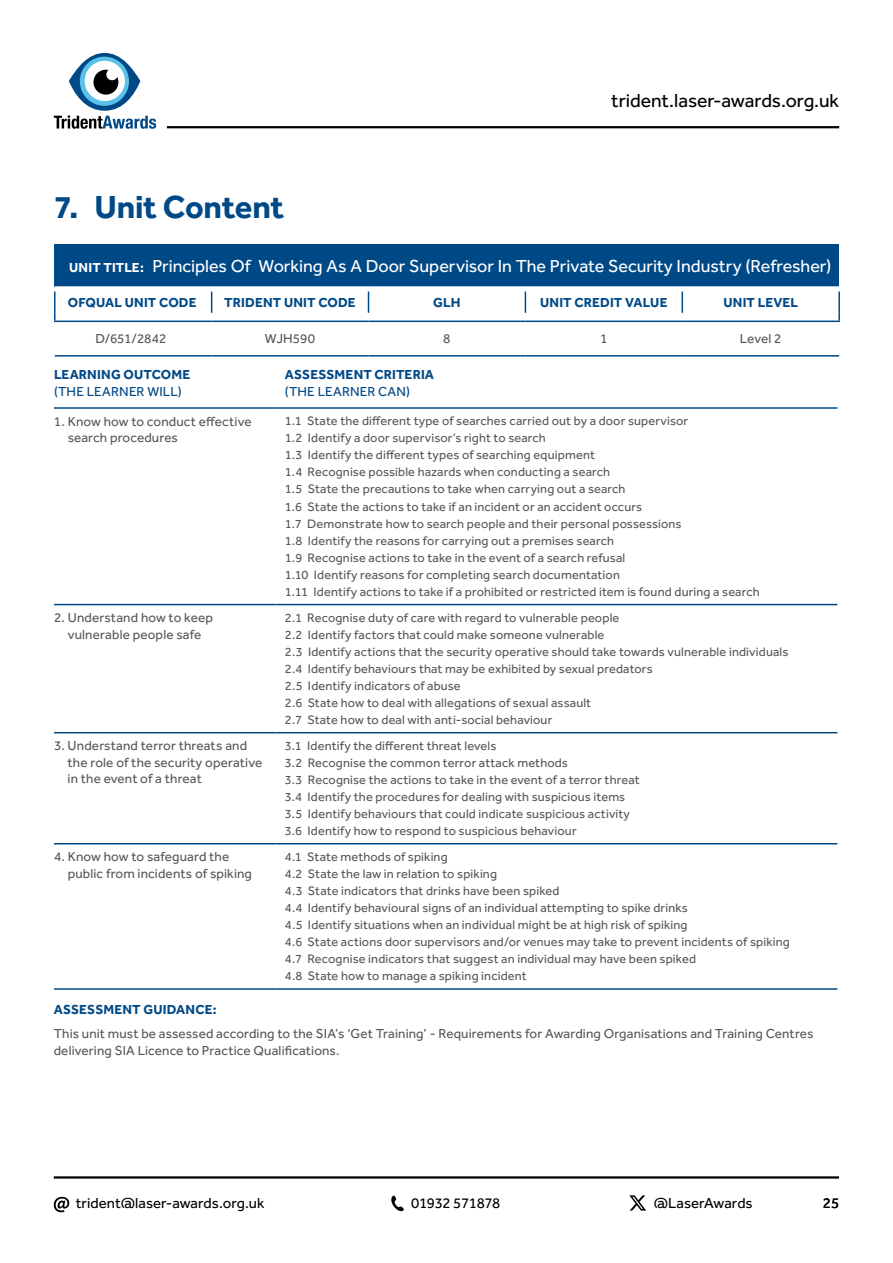
<style>
.page{position:relative;width:893px;height:1263px;background:#fff}
.page>*{position:absolute;margin:0;border:0;box-sizing:border-box;transform-origin:0 0}
.t1{font:700 33px "Effra";letter-spacing:-.01em;color:#004987}
.t2{font:19.5px "Effra";letter-spacing:-.005em;color:#000}
.t3{font:18px "Effra";color:#fff}
.t4{font:15px "Effra";color:#000}
.t5{font:15px "Effra";letter-spacing:-.025em;color:#000}
.t6{font:13.5px/16.5px "Effra";letter-spacing:.01em;color:#575756}
.t7{font:700 13.5px "Effra";letter-spacing:.01em;color:#004987}
.t8{font:13.5px "Effra";letter-spacing:.015em;color:#004987}
.t9{font:12.75px/17.1px "Effra";letter-spacing:.01em;color:#575756}
.s1{font-weight:700;font-size:13.5px}
</style>
<div class="page">
<hr style="left:167px;top:126px;width:672px;height:2px;background:#000">
<svg style="left:69px;top:53px;width:71px;height:58px"></svg>
<svg style="left:80px;top:57px;width:49px;height:49px"></svg>
<div style="left:85px;top:61px;width:40px;height:40px;background:#fff;border-radius:50%"></div>
<svg style="left:54px;top:116px;width:102px;height:13px"></svg>
<svg style="left:93px;top:70px;width:25px;height:25px"></svg>
<hr style="left:54px;top:1176px;width:785px;height:2px;background:#000">
<svg style="left:391px;top:1195px;width:13px;height:17px"></svg>
<svg style="left:54px;top:1197px;width:15px;height:15px"></svg>
<svg style="left:629px;top:1195px;width:17px;height:15px"></svg>
<hr style="left:54px;top:407px;width:222px;height:2px;background:#004987">
<hr style="left:276px;top:407px;width:561px;height:2px;background:#004987">
<hr style="left:54px;top:604px;width:222px;height:1px;background:#004987">
<hr style="left:54px;top:732px;width:222px;height:1px;background:#004987">
<hr style="left:54px;top:843px;width:222px;height:1px;background:#004987">
<hr style="left:54px;top:988px;width:222px;height:2px;background:#004987">
<hr style="left:276px;top:604px;width:561px;height:1px;background:#004987">
<hr style="left:276px;top:732px;width:561px;height:1px;background:#004987">
<hr style="left:276px;top:843px;width:561px;height:1px;background:#004987">
<hr style="left:276px;top:988px;width:561px;height:2px;background:#004987">
<div style="left:55px;top:244px;width:784px;height:43px;background:#004987"></div>
<svg style="left:55px;top:291px;width:784px;height:32px"></svg>
<hr style="left:54px;top:292px;width:2px;height:21px;background:#004987">
<svg style="left:211px;top:292px;width:1px;height:21px"></svg>
<svg style="left:368px;top:292px;width:1px;height:21px"></svg>
<svg style="left:525px;top:292px;width:1px;height:21px"></svg>
<hr style="left:681px;top:292px;width:2px;height:21px;background:#004987">
<hr style="left:838px;top:292px;width:2px;height:21px;background:#004987">
<svg style="left:54px;top:313px;width:2px;height:8px"></svg>
<hr style="left:55px;top:286px;width:157px;height:2px;background:#fff">
<hr style="left:212px;top:286px;width:156px;height:2px;background:#fff">
<hr style="left:368px;top:286px;width:157px;height:2px;background:#fff">
<hr style="left:525px;top:286px;width:157px;height:2px;background:#fff">
<hr style="left:682px;top:286px;width:157px;height:2px;background:#fff">
<svg style="left:838px;top:313px;width:2px;height:8px"></svg>
<hr style="left:54px;top:321px;width:158px;height:1px;background:#004987">
<hr style="left:55px;top:355px;width:157px;height:2px;background:#004987">
<hr style="left:212px;top:321px;width:156px;height:1px;background:#004987">
<hr style="left:368px;top:321px;width:157px;height:1px;background:#004987">
<hr style="left:525px;top:321px;width:157px;height:1px;background:#004987">
<hr style="left:212px;top:355px;width:156px;height:2px;background:#004987">
<hr style="left:368px;top:355px;width:157px;height:2px;background:#004987">
<hr style="left:525px;top:355px;width:157px;height:2px;background:#004987">
<hr style="left:682px;top:321px;width:158px;height:1px;background:#004987">
<hr style="left:682px;top:355px;width:157px;height:2px;background:#004987">
<h1 class="t1" style="left:54px;top:186px;width:232px">7. Unit Content</h1>
<h2 class="t2" style="left:611px;top:89px;width:229px">trident.laser-awards.org.uk</h2>
<h3 class="t3" style="left:69px;top:255px;width:764px"><span class="s1">UNIT TITLE:</span> Principles Of Working As A Door Supervisor In The Private Security Industry (Refresher)</h3>
<p class="t7" style="left:68px;top:294px;width:130px">OFQUAL UNIT CODE</p>
<p class="t7" style="left:224px;top:294px;width:133px">TRIDENT UNIT CODE</p>
<p class="t7" style="left:433px;top:294px;width:29px">GLH</p>
<p class="t7" style="left:540px;top:294px;width:129px">UNIT CREDIT VALUE</p>
<p class="t7" style="left:723px;top:294px;width:76px">UNIT LEVEL</p>
<p class="t6" style="left:96px;top:330px;width:72px">D/651/2842</p>
<p class="t6" style="left:265px;top:330px;width:52px">WJH590</p>
<p class="t6" style="left:443px;top:330px;width:9px">8</p>
<p class="t6" style="left:600px;top:330px;width:9px">1</p>
<p class="t6" style="left:740px;top:330px;width:43px">Level 2</p>
<p class="t7" style="left:54px;top:367px;width:138px">LEARNING OUTCOME</p>
<p class="t8" style="left:54px;top:383px;width:129px">(THE LEARNER WILL)</p>
<p class="t7" style="left:285px;top:367px;width:151px">ASSESSMENT CRITERIA</p>
<p class="t8" style="left:285px;top:383px;width:127px">(THE LEARNER CAN)</p>
<p class="t6" style="left:68px;top:413px;width:185px;text-indent:-14px">1. Know how to conduct effective search procedures</p>
<p class="t9" style="left:285px;top:412px;width:476px">1.1 State the different type of searches carried out by a door supervisor<br>1.2 Identify a door supervisor’s right to search<br>1.3 Identify the different types of searching equipment<br>1.4 Recognise possible hazards when conducting a search<br>1.5 State the precautions to take when carrying out a search<br>1.6 State the actions to take if an incident or an accident occurs<br>1.7 Demonstrate how to search people and their personal possessions<br>1.8 Identify the reasons for carrying out a premises search<br>1.9 Recognise actions to take in the event of a search refusal<br>1.10 Identify reasons for completing search documentation<br>1.11 Identify actions to take if a prohibited or restricted item is found during a search</p>
<p class="t6" style="left:54px;top:609px;width:160px;text-align:center">2. Understand how to keep vulnerable people safe</p>
<p class="t9" style="left:285px;top:609px;width:505px">2.1 Recognise duty of care with regard to vulnerable people<br>2.2 Identify factors that could make someone vulnerable<br>2.3 Identify actions that the security operative should take towards vulnerable individuals 2.4 Identify behaviours that may be exhibited by sexual predators<br>2.5 Identify indicators of abuse<br>2.6 State how to deal with allegations of sexual assault<br>2.7 State how to deal with anti-social behaviour</p>
<p class="t6" style="left:68px;top:737px;width:196px;text-indent:-14px">3. Understand terror threats and the role of the security operative in the event of a threat</p>
<p class="t9" style="left:285px;top:737px;width:356px">3.1 Identify the different threat levels<br>3.2 Recognise the common terror attack methods<br>3.3 Recognise the actions to take in the event of a terror threat 3.4 Identify the procedures for dealing with suspicious items 3.5 Identify behaviours that could indicate suspicious activity 3.6 Identify how to respond to suspicious behaviour</p>
<p class="t6" style="left:68px;top:848px;width:186px;text-indent:-14px">4. Know how to safeguard the public from incidents of spiking</p>
<p class="t9" style="left:285px;top:848px;width:506px">4.1 State methods of spiking<br>4.2 State the law in relation to spiking<br>4.3 State indicators that drinks have been spiked<br>4.4 Identify behavioural signs of an individual attempting to spike drinks<br>4.5 Identify situations when an individual might be at high risk of spiking<br>4.6 State actions door supervisors and/or venues may take to prevent incidents of spiking 4.7 Recognise indicators that suggest an individual may have been spiked<br>4.8 State how to manage a spiking incident</p>
<p class="t7" style="left:54px;top:1001px;width:164px">ASSESSMENT GUIDANCE:</p>
<p class="t6" style="left:54px;top:1025px;width:761px">This unit must be assessed according to the SIA’s ‘Get Training’ - Requirements for Awarding Organisations and Training Centres delivering SIA Licence to Practice Qualifications.</p>
<p class="t4" style="left:76px;top:1194px;width:190px">trident@laser-awards.org.uk</p>
<p class="t5" style="left:411px;top:1194px;width:91px">01932 571878</p>
<p class="t4" style="left:654px;top:1194px;width:100px">@LaserAwards</p>
<p class="t4" style="left:823px;top:1194px;width:18px">25</p>
</div>
